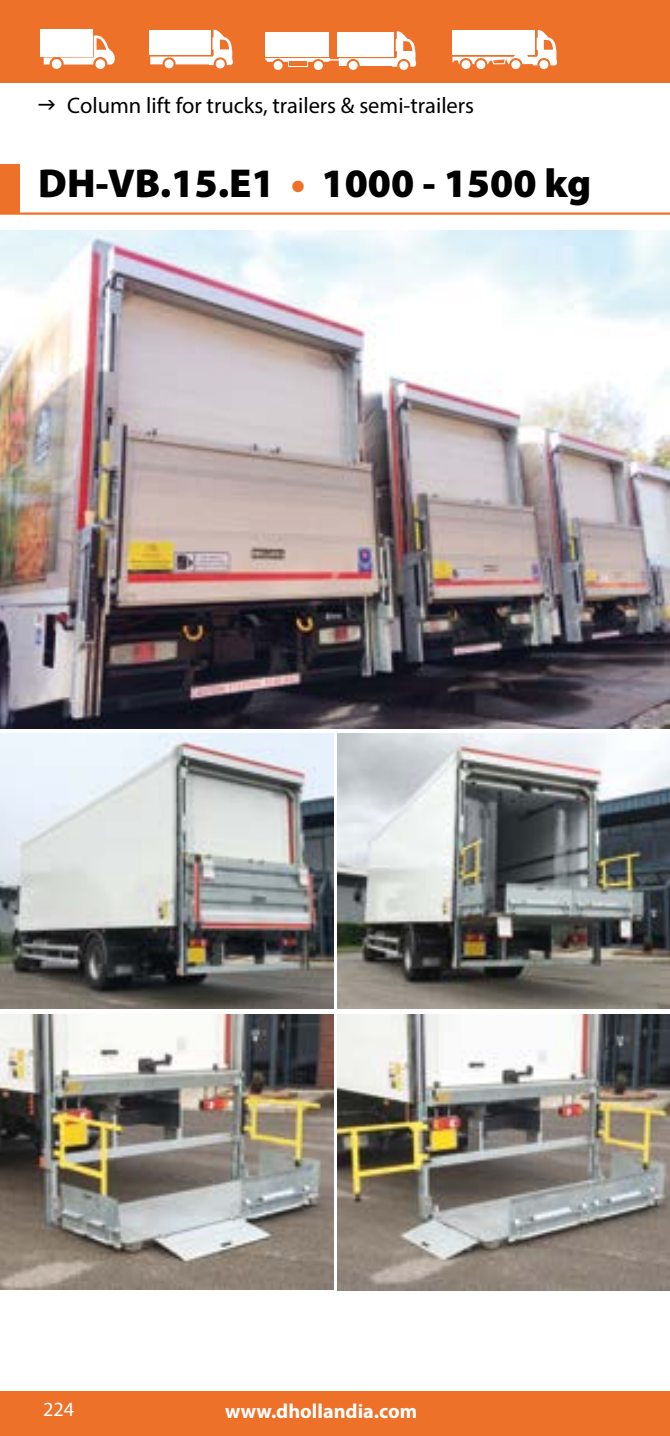
<style>
.page{position:relative;width:670px;height:1436px;background:#fff}
.page>*{position:absolute;margin:0;border:0;box-sizing:border-box;transform-origin:0 0}
.t1{font:900 40.5px "Myriad Pro";color:#000}
.t2{font:22.5px "Myriad Pro";color:#000}
.t3{font:700 20.25px "Myriad Pro";color:#fff}
.t4{font:20.25px "Myriad Pro";color:#fff}
.s1{color:#ee712a}
</style>
<div class="page">
<div style="left:0;top:1390px;width:670px;height:45px;background:#ee712a"></div>
<img style="left:0;top:231px;width:670px;height:497px">
<img style="left:338px;top:733px;width:332px;height:275px">
<img style="left:0;top:1014px;width:333px;height:275px">
<img style="left:338px;top:1014px;width:332px;height:275px">
<img style="left:0;top:733px;width:333px;height:275px">
<div style="left:0;top:0;width:670px;height:83px;background:#ee712a"></div>
<hr style="left:0;top:212px;width:670px;height:3px;background:#ee712a">
<svg style="left:265px;top:31px;width:151px;height:36px"></svg>
<div style="left:288px;top:61px;width:20px;height:6px;background:#fff"></div>
<div style="left:289px;top:61px;width:18px;height:5px;background:#ee712a"></div>
<svg style="left:271px;top:59px;width:14px;height:13px"></svg>
<div style="left:312px;top:59px;width:13px;height:13px;background:#ee712a;border-radius:50%"></div>
<div style="left:273px;top:61px;width:9px;height:9px;background:#fff;border-radius:50%"></div>
<div style="left:314px;top:61px;width:9px;height:9px;background:#fff;border-radius:50%"></div>
<svg style="left:346px;top:59px;width:14px;height:13px"></svg>
<svg style="left:397px;top:59px;width:13px;height:13px"></svg>
<div style="left:349px;top:61px;width:8px;height:9px;background:#fff;border-radius:50%"></div>
<div style="left:399px;top:61px;width:9px;height:9px;background:#fff;border-radius:50%"></div>
<svg style="left:452px;top:30px;width:105px;height:36px;background:#fce7dc"></svg>
<svg style="left:459px;top:58px;width:13px;height:13px"></svg>
<svg style="left:474px;top:58px;width:13px;height:13px"></svg>
<div style="left:461px;top:60px;width:9px;height:9px;background:#fff;border-radius:50%"></div>
<div style="left:476px;top:60px;width:9px;height:9px;background:#fff;border-radius:50%"></div>
<svg style="left:537px;top:58px;width:13px;height:13px"></svg>
<svg style="left:509px;top:58px;width:13px;height:13px"></svg>
<div style="left:539px;top:60px;width:9px;height:9px;background:#fff;border-radius:50%"></div>
<div style="left:511px;top:60px;width:9px;height:9px;background:#fff;border-radius:50%"></div>
<div style="left:149px;top:30px;width:62px;height:25px;background:#fff"></div>
<svg style="left:150px;top:30px;width:83px;height:35px"></svg>
<svg style="left:162px;top:57px;width:14px;height:13px"></svg>
<svg style="left:214px;top:57px;width:13px;height:13px"></svg>
<div style="left:165px;top:59px;width:9px;height:9px;background:#fff;border-radius:50%"></div>
<div style="left:216px;top:59px;width:9px;height:9px;background:#fff;border-radius:50%"></div>
<div style="left:40px;top:29px;width:53px;height:27px;background:#fff"></div>
<svg style="left:44px;top:36px;width:71px;height:28px"></svg>
<div style="left:52px;top:59px;width:9px;height:10px;background:#fff;border-radius:50%"></div>
<div style="left:95px;top:59px;width:10px;height:10px;background:#fff;border-radius:50%"></div>
<div style="left:0;top:164px;width:19px;height:50px;background:#ee712a"></div>
<p class="t2" style="left:67px;top:92px;width:408px">Column lift for trucks, trailers &amp; semi-trailers</p>
<h1 class="t1" style="left:38px;top:156px;width:554px">DH-VB.15.E1 <span class="s1">•</span> 1000 - 1500 kg</h1>
<p class="t4" style="left:43px;top:1396px;width:33px">224</p>
<p class="t3" style="left:225px;top:1399px;width:194px">www.dhollandia.com</p>
</div>
